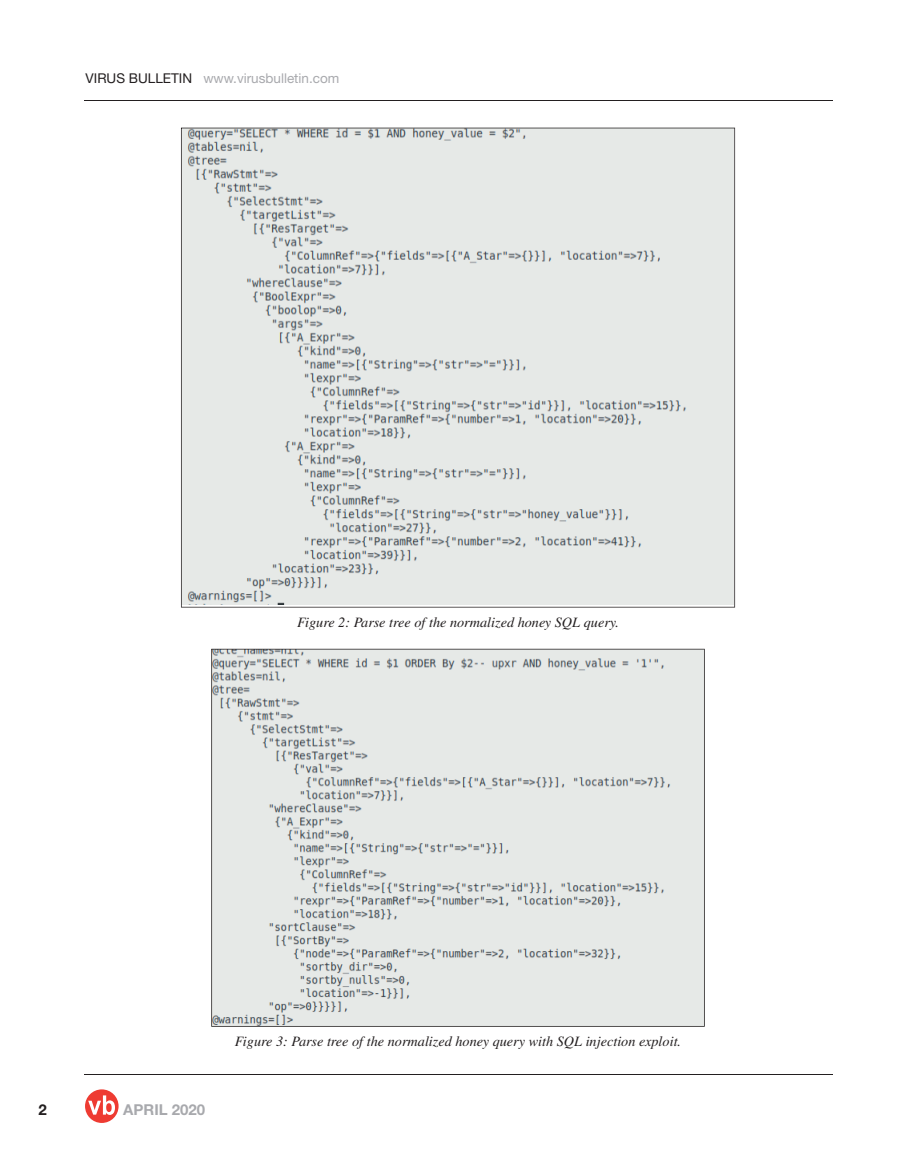
<style>
.page{position:relative;width:918px;height:1166px;background:#fff}
.page>*{position:absolute;margin:0;border:0;box-sizing:border-box;transform-origin:0 0}
.t1{font:700 15px "Helvetica Neue";color:#a8a9ad}
.t2{font:700 15px "Helvetica Neue";color:#231f20}
.t3{font:italic 14.25px "Times";color:#231f20}
.t4{font:13.5px "Helvetica Neue";color:#a8a9ad}
.s1{color:#231f20}
</style>
<div class="page">
<div style="left:85px;top:1089px;width:34px;height:33px;background:#ee3b32;border-radius:50%"></div>
<svg style="left:88px;top:1095px;width:27px;height:19px"></svg>
<hr style="left:84px;top:1073px;width:749px;height:1px;background:#231f20">
<hr style="left:85px;top:101px;width:748px;height:1px;background:#231f20">
<svg style="left:181px;top:128px;width:554px;height:479px;background:#dfe2e0"></svg>
<svg style="left:211px;top:648px;width:494px;height:378px;background:#dde0df"></svg>
<p class="t4" style="left:86px;top:73px;width:255px"><span class="s1">VIRUS BULLETIN</span> www.virusbulletin.com</p>
<p class="t3" style="left:297px;top:616px;width:323px">Figure 2: Parse tree of the normalized honey SQL query.</p>
<p class="t2" style="left:38px;top:1103px;width:10px">2</p>
<p class="t1" style="left:123px;top:1103px;width:83px">APRIL 2020</p>
<p class="t3" style="left:235px;top:1035px;width:448px">Figure 3: Parse tree of the normalized honey query with SQL injection exploit.</p>
</div>
